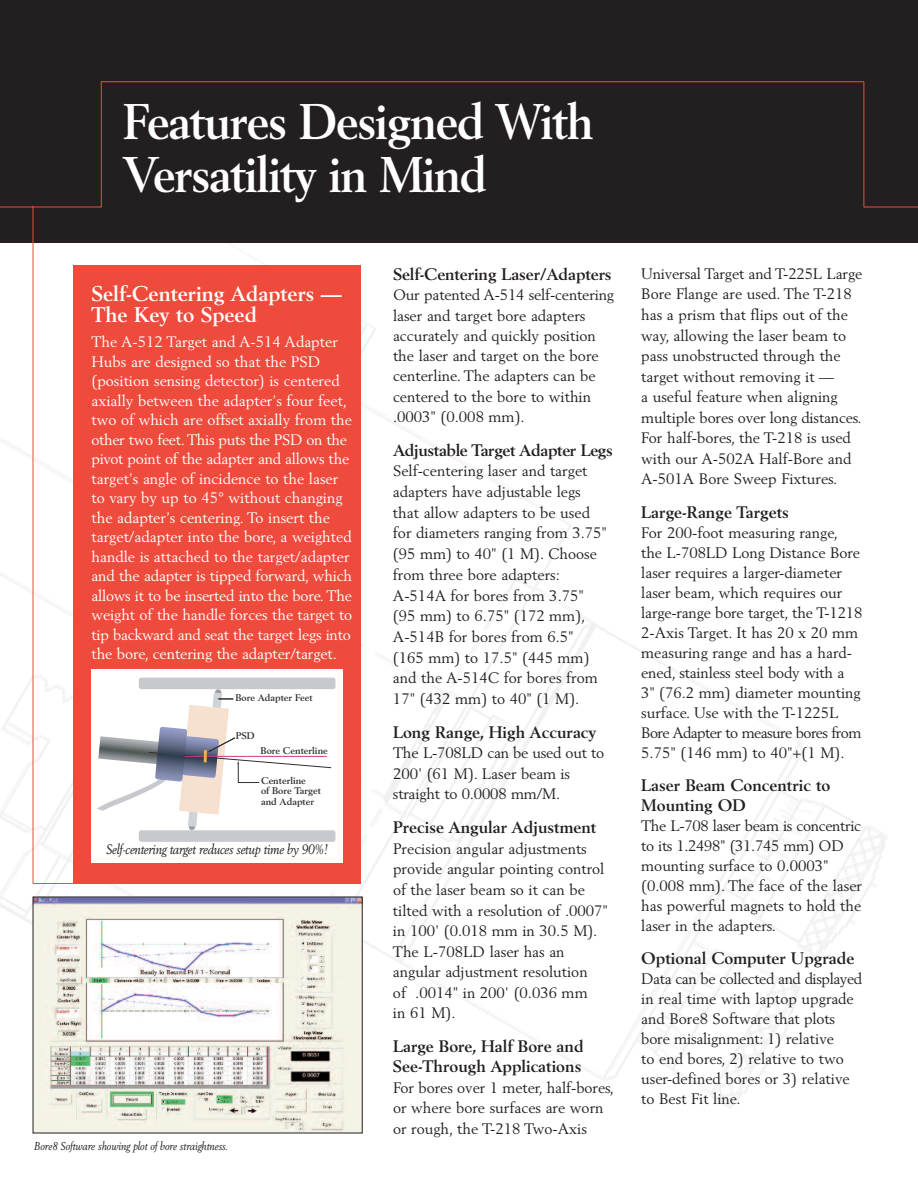
<style>
.page{position:relative;width:918px;height:1188px;background:#fff}
.page>*{position:absolute;margin:0;border:0;box-sizing:border-box;transform-origin:0 0}
.t1{font:700 49.5px/52.5px "Berling";letter-spacing:-.03em;color:#fff;scale:.95 1}
.t2{font:700 21px/21px "Berling";color:#fff}
.t3{font:700 16.5px/20.2px "Berling";color:#231f20}
.t4{font:700 16.5px "Berling";letter-spacing:-.02em;color:#231f20}
.t5{font:15px/20px "Berling";color:#231f20}
.t6{font:15px/19.5px "Berling";color:#fff}
.t7{font:italic 13.5px "Berling";letter-spacing:-.02em;color:#231f20;scale:.88 1}
.t8{font:italic 11.25px "Berling";letter-spacing:-.01em;color:#231f20;scale:.88 1}
.t9{font:9.6px/10.8px "Berling Bold+PWAJIJ";color:#322d2d}
</style>
<div class="page">
<img style="left:0;top:243px;width:887px;height:891px">
<div style="left:0;top:0;width:918px;height:243px;background:#231f20"></div>
<hr style="left:33px;top:883px;width:328px;height:1px;background:#ef4b3d">
<hr style="left:33px;top:206px;width:1px;height:678px;background:#ef4b3d">
<hr style="left:0;top:207px;width:102px;height:1px;background:#ef4b3d">
<hr style="left:101px;top:81px;width:763px;height:1px;background:#ef4b3d">
<hr style="left:101px;top:82px;width:1px;height:125px;background:#ef4b3d">
<hr style="left:864px;top:82px;width:1px;height:125px;background:#ef4b3d">
<hr style="left:864px;top:207px;width:54px;height:1px;background:#ef4b3d">
<img style="left:35px;top:899px;width:326px;height:232px">
<div style="left:74px;top:266px;width:288px;height:617px;background:#ef4b3d"></div>
<div style="left:92px;top:669px;width:252px;height:194px;background:#fff"></div>
<div style="left:215px;top:689px;width:7px;height:8px;background:#9b9ea2;border-radius:50%"></div>
<div style="left:189px;top:823px;width:6px;height:7px;background:#9b9ea2;border-radius:50%"></div>
<div style="left:139px;top:830px;width:196px;height:12px;background:#c7c9ce;border-radius:3px"></div>
<div style="left:139px;top:678px;width:196px;height:11px;background:#c7c9ce;border-radius:3px"></div>
<svg style="left:97px;top:693px;width:235px;height:134px"></svg>
<h1 class="t1" style="left:123px;top:99px;width:497px">Features Designed With<br>Versatility in Mind</h1>
<h2 class="t2" style="left:91px;top:285px;width:252px">Self-Centering Adapters —<br>The Key to Speed</h2>
<p class="t6" style="left:91px;top:334px;width:262px">The A-512 Target and A-514 Adapter Hubs are designed so that the PSD (position sensing detector) is centered axially between the adapter’s four feet, two of which are offset axially from the other two feet. This puts the PSD on the pivot point of the adapter and allows the target’s angle of incidence to the laser to vary by up to 45° without changing the adapter’s centering. To insert the target/adapter into the bore, a weighted handle is attached to the target/adapter and the adapter is tipped forward, which allows it to be inserted into the bore. The weight of the handle forces the target to tip backward and seat the target legs into the bore, centering the adapter/target.</p>
<p class="t9" style="left:235px;top:693px;width:79px">Bore Adapter Feet</p>
<p class="t9" style="left:236px;top:731px;width:20px">PSD</p>
<p class="t9" style="left:261px;top:746px;width:69px">Bore Centerline</p>
<p class="t9" style="left:261px;top:776px;width:62px">Centerline<br>of Bore Target and Adapter</p>
<p class="t7" style="left:106px;top:843px;width:253px">Self-centering target reduces setup time by 90%!</p>
<p class="t8" style="left:34px;top:1141px;width:221px">Bore8 Software showing plot of bore straightness.</p>
<p class="t3" style="left:393px;top:265px;width:220px">Self-Centering Laser/Adapters</p>
<p class="t5" style="left:393px;top:286px;width:223px">Our patented A-514 self-centering laser and target bore adapters accurately and quickly position the laser and target on the bore centerline. The adapters can be centered to the bore to within .0003" (0.008 mm).</p>
<p class="t4" style="left:393px;top:443px;width:221px">Adjustable Target Adapter Legs</p>
<p class="t5" style="left:393px;top:462px;width:216px;line-height:20.7px">Self-centering laser and target adapters have adjustable legs that allow adapters to be used for diameters ranging from 3.75" (95 mm) to 40" (1 M). Choose from three bore adapters:<br>A-514A for bores from 3.75" (95 mm) to 6.75" (172 mm),<br>A-514B for bores from 6.5" (165 mm) to 17.5" (445 mm) and the A-514C for bores from<br>17" (432 mm) to 40" (1 M).</p>
<p class="t3" style="left:393px;top:723px;width:205px">Long Range, High Accuracy</p>
<p class="t5" style="left:393px;top:744px;width:213px;line-height:20.4px">The L-708LD can be used out to<br>200' (61 M). Laser beam is straight to 0.0008 mm/M.</p>
<p class="t3" style="left:393px;top:819px;width:205px">Precise Angular Adjustment</p>
<p class="t5" style="left:393px;top:840px;width:217px;line-height:20.5px">Precision angular adjustments provide angular pointing control of the laser beam so it can be tilted with a resolution of .0007" in 100' (0.018 mm in 30.5 M).<br>The L-708LD laser has an angular adjustment resolution<br>of .0014" in 200' (0.036 mm<br>in 61 M).</p>
<p class="t3" style="left:393px;top:1037px;width:192px">Large Bore, Half Bore and<br>See-Through Applications</p>
<p class="t5" style="left:393px;top:1078px;width:223px;line-height:20.5px">For bores over 1 meter, half-bores, or where bore surfaces are worn or rough, the T-218 Two-Axis</p>
<p class="t5" style="left:641px;top:265px;width:223px;line-height:20.5px">Universal Target and T-225L Large<br>Bore Flange are used. The T-218 has a prism that flips out of the way, allowing the laser beam to pass unobstructed through the target without removing it —<br>a useful feature when aligning multiple bores over long distances.<br>For half-bores, the T-218 is used with our A-502A Half-Bore and<br>A-501A Bore Sweep Fixtures.</p>
<p class="t3" style="left:641px;top:503px;width:149px">Large-Range Targets</p>
<p class="t5" style="left:641px;top:524px;width:223px">For 200-foot measuring range, the L-708LD Long Distance Bore laser requires a larger-diameter laser beam, which requires our large-range bore target, the T-1218<br>2-Axis Target. It has 20 x 20 mm measuring range and has a hard&shy;ened, stainless steel body with a<br>3" (76.2 mm) diameter mounting surface. Use with the T-1225L<br>Bore Adapter to measure bores from<br>5.75" (146 mm) to 40"+(1 M).</p>
<p class="t3" style="left:641px;top:776px;width:191px">Laser Beam Concentric to<br>Mounting OD</p>
<p class="t5" style="left:641px;top:817px;width:222px">The L-708 laser beam is concentric to its 1.2498" (31.745 mm) OD mounting surface to 0.0003" (0.008 mm). The face of the laser has powerful magnets to hold the laser in the adapters.</p>
<p class="t3" style="left:641px;top:949px;width:215px">Optional Computer Upgrade</p>
<p class="t5" style="left:641px;top:970px;width:222px">Data can be collected and displayed in real time with laptop upgrade and Bore8 Software that plots bore misalignment: 1) relative<br>to end bores, 2) relative to two user-defined bores or 3) relative to Best Fit line.</p>
</div>
